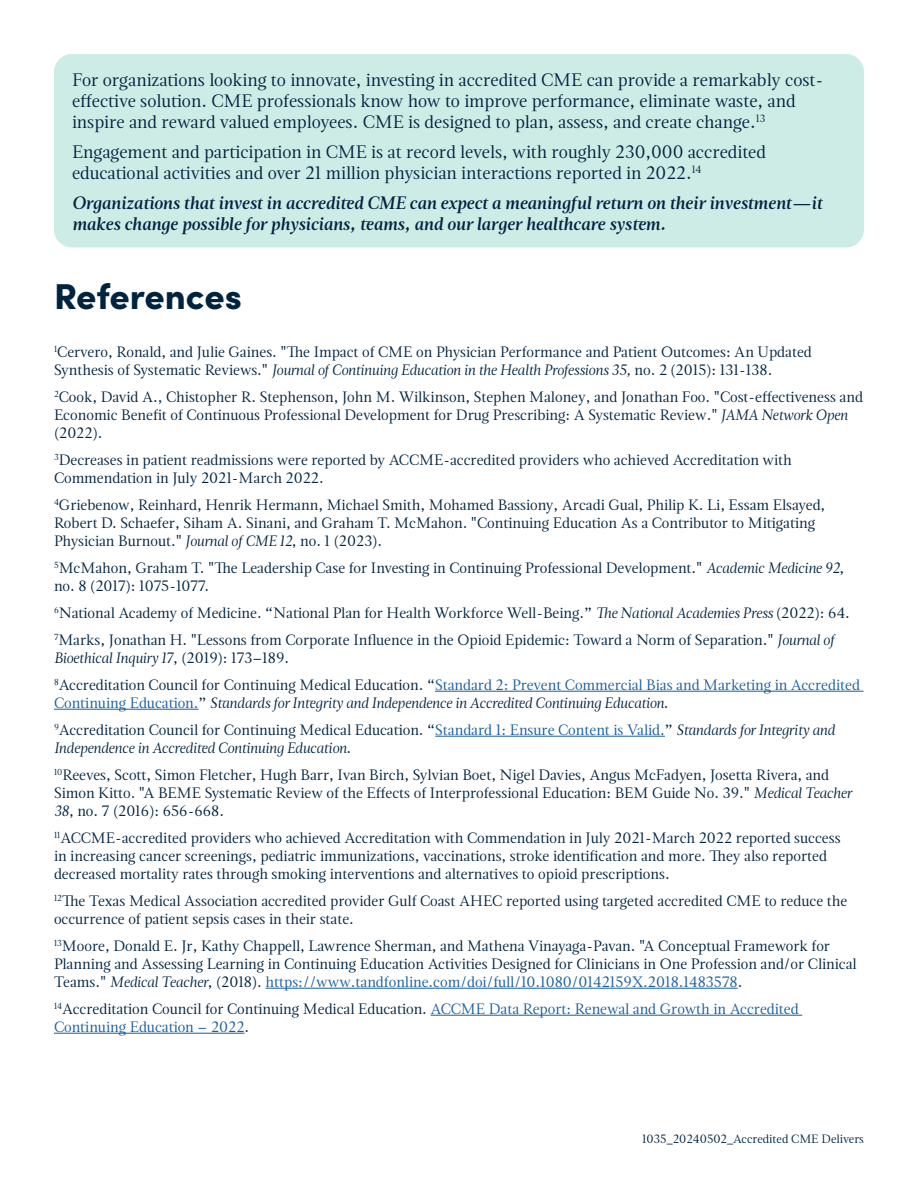
<style>
.page{position:relative;width:918px;height:1188px;background:#fff}
.page>*{position:absolute;margin:0;border:0;box-sizing:border-box;transform-origin:0 0}
.t1{font:900 36px "Sofia Pro";letter-spacing:-.005em;color:#002340}
.t2{font:18px/21px "Magneta";color:#002340}
.t3{font:italic 600 18px/21px "Magneta";color:#002340}
.t4{font:15px/18px "Magneta";color:#002340}
.t5{font:15px/18px "Magneta";color:#175d9e}
.t6{font:italic 15px/18px "Magneta";color:#002340}
.t7{font:12px "Magneta";color:#002340}
.s1{font-style:italic}
.s2{color:#002340}
.s3{font-style:italic;color:#002340}
.s4{font-style:normal}
.s5{font-style:normal;color:#175d9e}
.s6{color:#175d9e}
</style>
<div class="page">
<hr style="left:435px;top:691px;width:429px;height:1px;background:#175d9e">
<hr style="left:54px;top:709px;width:145px;height:1px;background:#175d9e">
<hr style="left:435px;top:736px;width:230px;height:1px;background:#175d9e">
<hr style="left:266px;top:988px;width:472px;height:1px;background:#175d9e">
<hr style="left:431px;top:1015px;width:371px;height:1px;background:#175d9e">
<hr style="left:54px;top:1033px;width:191px;height:1px;background:#175d9e">
<div style="left:54px;top:54px;width:810px;height:194px;background:#cdece6;border-radius:18px"></div>
<p class="t2" style="left:72px;top:68px;width:753px">For organizations looking to innovate, investing in accredited CME can provide a remarkably cost&shy;effective solution. CME professionals know how to improve performance, eliminate waste, and inspire and reward valued employees. CME is designed to plan, assess, and create change.<sup>13</sup></p>
<p class="t2" style="left:72px;top:140px;width:696px">Engagement and participation in CME is at record levels, with roughly 230,000 accredited educational activities and over 21 million physician interactions reported in 2022.<sup>14</sup></p>
<p class="t3" style="left:72px;top:191px;width:752px">Organizations that invest in accredited CME can expect a meaningful return on their investment—it makes change possible for physicians, teams, and our larger healthcare system.</p>
<p class="t1" style="left:54px;top:269px;width:189px">References</p>
<p class="t4" style="left:54px;top:342px;width:759px"><sup>1</sup>Cervero, Ronald, and Julie Gaines. "The Impact of CME on Physician Performance and Patient Outcomes: An Updated<br>Synthesis of Systematic Reviews." <span class="s1">Journal of Continuing Education in the Health Professions 35,</span> no. 2 (2015): 131-138.</p>
<p class="t4" style="left:54px;top:387px;width:810px"><sup>2</sup>Cook, David A., Chistopher R. Stephenson, John M. Wilkinson, Stephen Maloney, and Jonathan Foo. "Cost-effectiveness and<br>Economic Benefit of Continuous Professional Development for Drug Prescribing: A Systematic Review." <span class="s1">JAMA Network Open </span>(2022).</p>
<p class="t4" style="left:54px;top:450px;width:739px"><sup>3</sup>Decreases in patient readmissions were reported by ACCME-accredited providers who achieved Accreditation with<br>Commendation in July 2021-March 2022.</p>
<p class="t4" style="left:54px;top:495px;width:773px"><sup>4</sup>Griebenow, Reinhard, Henrik Hermann, Michael Smith, Mohamed Bassiony, Arcadi Gual, Philip K. Li, Essam Elsayed,<br>Robert D. Schaefer, Siham A. Sinani, and Graham T. McMahon. "Continuing Education As a Contributor to Mitigating<br>Physician Burnout." <span class="s1">Journal of CME 12</span>, no. 1 (2023).</p>
<p class="t4" style="left:54px;top:558px;width:792px"><sup>5</sup>McMahon, Graham T. "The Leadership Case for Investing in Continuing Professional Development." <span class="s1">Academic Medicine 92</span>, no. 8 (2017): 1075-1077.</p>
<p class="t4" style="left:54px;top:603px;width:797px"><sup>6</sup>National Academy of Medicine. “National Plan for Health Workforce Well-Being.” <span class="s1">The National Academies Press</span> (2022): 64.</p>
<p class="t4" style="left:54px;top:630px;width:782px"><sup>7</sup>Marks, Jonathan H. "Lessons from Corporate Influence in the Opioid Epidemic: Toward a Norm of Separation." <span class="s1">Journal of<br>Bioethical Inquiry 17</span>, (2019): 173–189.</p>
<p class="t5" style="left:54px;top:675px;width:807px"><sup>8</sup><span class="s2">Accreditation Council for Continuing Medical Education. “</span>Standard 2: Prevent Commercial Bias and Marketing in Accredited<br>Continuing Education.<span class="s2">”</span> <span class="s3">Standards for Integrity and Independence in Accredited Continuing Education</span><span class="s2">.</span></p>
<p class="t6" style="left:54px;top:720px;width:782px"><sup>9</sup><span class="s4">Accreditation Council for Continuing Medical Education. “</span><span class="s5">Standard 1: Ensure Content is Valid.</span><span class="s4">”</span> Standards for Integrity and<br>Independence in Accredited Continuing Education<span class="s4">.</span></p>
<p class="t4" style="left:54px;top:765px;width:799px"><sup>10</sup>Reeves, Scott, Simon Fletcher, Hugh Barr, Ivan Birch, Sylvian Boet, Nigel Davies, Angus McFadyen, Josetta Rivera, and<br>Simon Kitto. "A BEME Systematic Review of the Effects of Interprofessional Education: BEM Guide No. 39." <span class="s1">Medical Teacher<br>38</span>, no. 7 (2016): 656-668.</p>
<p class="t4" style="left:54px;top:828px;width:788px"><sup>11</sup>ACCME-accredited providers who achieved Accreditation with Commendation in July 2021-March 2022 reported success in increasing cancer screenings, pediatric immunizations, vaccinations, stroke identification and more. They also reported decreased mortality rates through smoking interventions and alternatives to opioid prescriptions.</p>
<p class="t4" style="left:54px;top:891px;width:795px"><sup>12</sup>The Texas Medical Association accredited provider Gulf Coast AHEC reported using targeted accredited CME to reduce the occurrence of patient sepsis cases in their state.</p>
<p class="t4" style="left:54px;top:936px;width:804px"><sup>13</sup>Moore, Donald E. Jr, Kathy Chappell, Lawrence Sherman, and Mathena Vinayaga-Pavan. "A Conceptual Framework for<br>Planning and Assessing Learning in Continuing Education Activities Designed for Clinicians in One Profession and/or Clinical<br>Teams." <span class="s1">Medical Teacher</span>, (2018). <span class="s6">https://www.tandfonline.com/doi/full/10.1080/0142159X.2018.1483578</span>.</p>
<p class="t5" style="left:54px;top:999px;width:746px"><sup>14</sup><span class="s2">Accreditation Council for Continuing Medical Education.</span> ACCME Data Report: Renewal and Growth in Accredited<br>Continuing Education – 2022<span class="s2">.</span></p>
<p class="t7" style="left:642px;top:1131px;width:223px">1035_20240502_Accredited CME Delivers</p>
</div>
